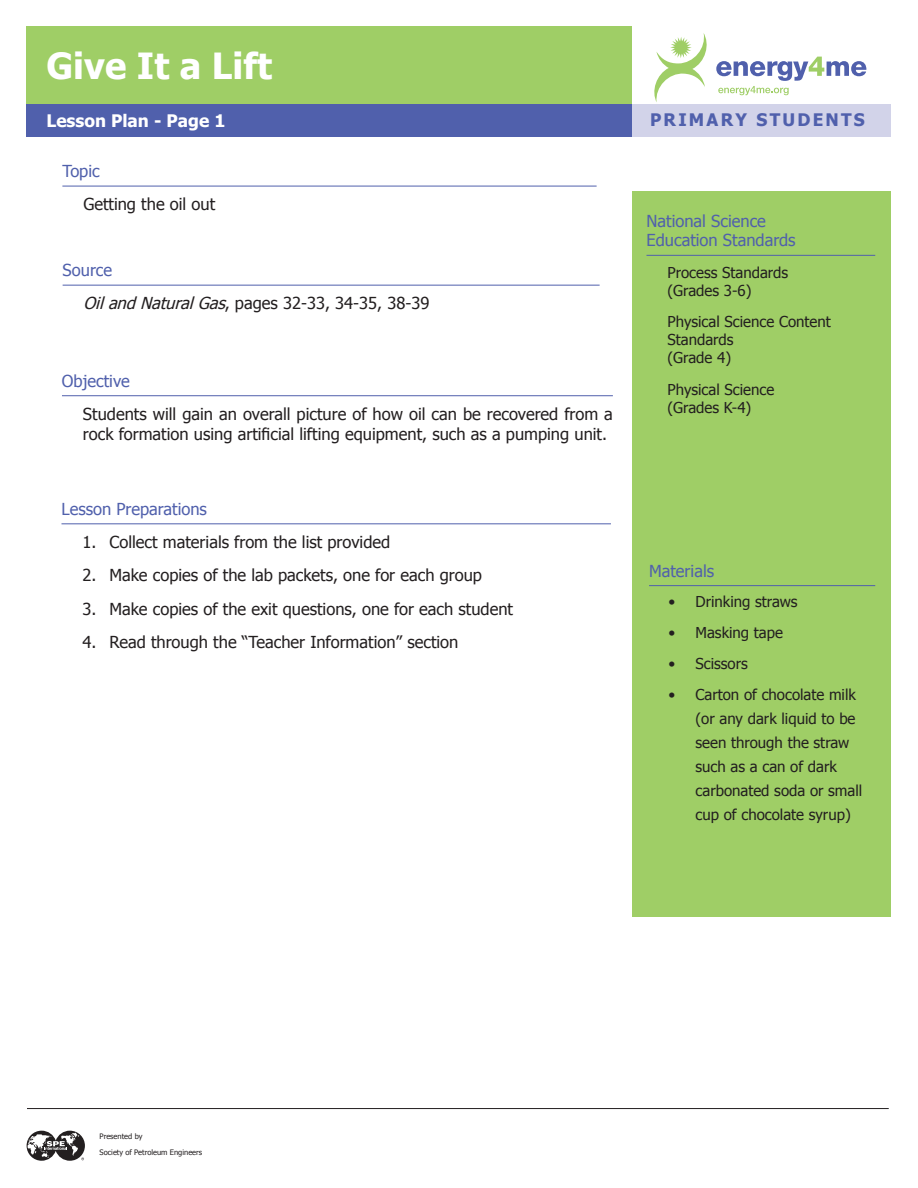
<style>
.page{position:relative;width:918px;height:1188px;background:#fff}
.page>*{position:absolute;margin:0;border:0;box-sizing:border-box;transform-origin:0 0}
.t1{font:700 36px "Tahoma";color:#fff}
.t2{font:700 17.25px "Tahoma";color:#fff}
.t3{font:700 17.25px "Tahoma";letter-spacing:.13em;color:#5060ac}
.t4{font:16.5px/33.3px "Tahoma";color:#231f20}
.t5{font:16.5px/19.8px "Tahoma";color:#5060ac}
.t6{font:15px/24px "Tahoma";color:#231f20}
.t7{font:7.5px/15.8px "Tahoma";color:#231f20}
.s1{color:#5060ac}
.s2{font-style:italic}
</style>
<div class="page">
<div style="left:632px;top:104px;width:259px;height:33px;background:#d2d3e9"></div>
<hr style="left:27px;top:1108px;width:862px;height:1px;background:#231f20">
<div style="left:26px;top:26px;width:606px;height:77px;background:#9fce66"></div>
<div style="left:26px;top:104px;width:606px;height:33px;background:#5060ac"></div>
<svg style="left:27px;top:1131px;width:58px;height:30px"></svg>
<div style="left:632px;top:191px;width:259px;height:726px;background:#9fce66"></div>
<hr style="left:649px;top:585px;width:226px;height:1px;background:#5060ac">
<hr style="left:647px;top:255px;width:228px;height:1px;background:#5060ac">
<hr style="left:62px;top:186px;width:535px;height:1px;background:#5060ac">
<hr style="left:63px;top:285px;width:537px;height:1px;background:#5060ac">
<hr style="left:62px;top:395px;width:551px;height:1px;background:#5060ac">
<hr style="left:62px;top:523px;width:549px;height:1px;background:#5060ac">
<svg style="left:654px;top:33px;width:213px;height:69px"></svg>
<h1 class="t1" style="left:46px;top:51px;width:227px">Give It a Lift</h1>
<p class="t2" style="left:46px;top:114px;width:180px">Lesson Plan - Page 1</p>
<p class="t3" style="left:650px;top:113px;width:216px">PRIMARY STUDENTS</p>
<p class="t5" style="left:62px;top:163px;width:39px">Topic</p>
<p class="t4" style="left:83px;top:189px;width:133px">Getting the oil out</p>
<p class="t4" style="left:84px;top:255px;width:347px;text-indent:-21px"><span class="s1">Source<br></span><span class="s2">Oiland NaturalGas</span>, pages 32-33, 34-35, 38-39</p>
<p class="t5" style="left:62px;top:372px;width:69px">Objective</p>
<p class="t4" style="left:83px;top:406px;width:531px;line-height:19.8px">Students will gain an overall picture of how oil can be recovered from a rock formation using artificial lifting equipment, such as a pumping unit.</p>
<p class="t5" style="left:62px;top:500px;width:147px">Lesson Preparations</p>
<p class="t4" style="left:82px;top:525px;width:309px">1. Collect materials from the list provided</p>
<p class="t4" style="left:82px;top:558px;width:401px">2. Make copies of the lab packets, one for each group</p>
<p class="t4" style="left:82px;top:591px;width:432px">3. Make copies of the exit questions, one for each student</p>
<p class="t4" style="left:82px;top:625px;width:377px">4. Read through the “Teacher Information” section</p>
<p class="t5" style="left:646px;top:212px;width:151px">National Science<br>Education Standards</p>
<p class="t6" style="left:668px;top:265px;width:122px;line-height:18px">Process Standards (Grades 3-6)</p>
<p class="t6" style="left:668px;top:314px;width:165px;line-height:18px">Physical Science Content<br>Standards<br>(Grade 4)</p>
<p class="t6" style="left:668px;top:382px;width:108px;line-height:18px">Physical Science (Grades K-4)</p>
<p class="t5" style="left:649px;top:562px;width:67px">Materials</p>
<p class="t6" style="left:669px;top:591px;width:131px">• Drinking straws</p>
<p class="t6" style="left:669px;top:622px;width:116px">• Masking tape</p>
<p class="t6" style="left:669px;top:653px;width:81px">• Scissors</p>
<p class="t6" style="left:696px;top:683px;width:168px;text-indent:-27px">• Carton of chocolate milk (or any dark liquid to be seen through the straw such as a can of dark carbonated soda or small cup of chocolate syrup)</p>
<p class="t7" style="left:100px;top:1129px;width:104px">Presented by<br>Society of Petroleum Engineers</p>
</div>
